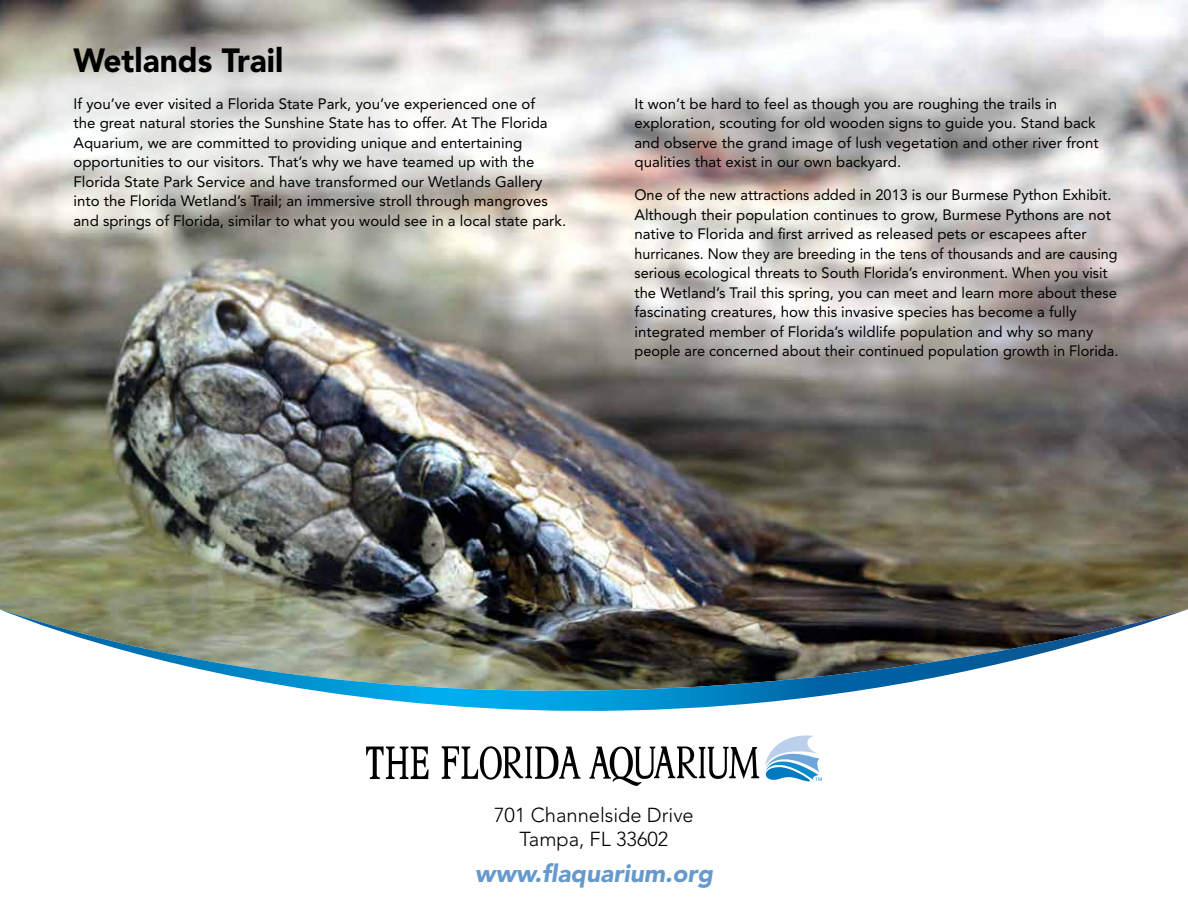
<style>
.page{position:relative;width:1188px;height:918px;background:#fff}
.page>*{position:absolute;margin:0;border:0;box-sizing:border-box;transform-origin:0 0}
.t1{font:900 33.3px "Avenir";color:#000;scale:.95 1}
.t2{font:italic 900 24.6px "Avenir";color:#69c}
.t3{font:300 20.1px/24.2px "Avenir";color:#000;text-align:center}
.t4{font:15px/19.5px "Avenir";color:#000}
</style>
<div class="page">
<img style="left:0;top:0;width:1188px;height:609px">
<svg style="left:0;top:609px;width:1188px;height:170px"></svg>
<svg style="left:366px;top:747px;width:63px;height:32px"></svg>
<svg style="left:442px;top:746px;width:138px;height:34px"></svg>
<svg style="left:589px;top:746px;width:170px;height:40px"></svg>
<svg style="left:765px;top:735px;width:57px;height:47px"></svg>
<h1 class="t1" style="left:74px;top:40px;width:222px">Wetlands Trail</h1>
<p class="t4" style="left:74px;top:94px;width:494px">If you’ve ever visited a Florida State Park, you’ve experienced one of<br>the great natural stories the Sunshine State has to offer. At The Florida Aquarium, we are committed to providing unique and entertaining opportunities to our visitors. That’s why we have teamed up with the Florida State Park Service and have transformed our Wetlands Gallery into the Florida Wetland’s Trail; an immersive stroll through mangroves and springs of Florida, similar to what you would see in a local state park.</p>
<p class="t4" style="left:635px;top:94px;width:466px">It won’t be hard to feel as though you are roughing the trails in exploration, scouting for old wooden signs to guide you. Stand back and observe the grand image of lush vegetation and other river front qualities that exist in our own backyard.</p>
<p class="t4" style="left:634px;top:185px;width:485px">One of the new attractions added in 2013 is our Burmese Python Exhibit.<br>Although their population continues to grow, Burmese Pythons are not native to Florida and first arrived as released pets or escapees after hurricanes. Now they are breeding in the tens of thousands and are causing serious ecological threats to South Florida’s environment. When you visit the Wetland’s Trail this spring, you can meet and learn more about these fascinating creatures, how this invasive species has become a fully integrated member of Florida’s wildlife population and why so many people are concerned about their continued population growth in Florida.</p>
<h3 class="t3" style="left:494px;top:803px;width:201px">701 Channelside Drive<br>Tampa, FL 33602</h3>
<h2 class="t2" style="left:475px;top:858px;width:240px">www.flaquarium.org</h2>
</div>
